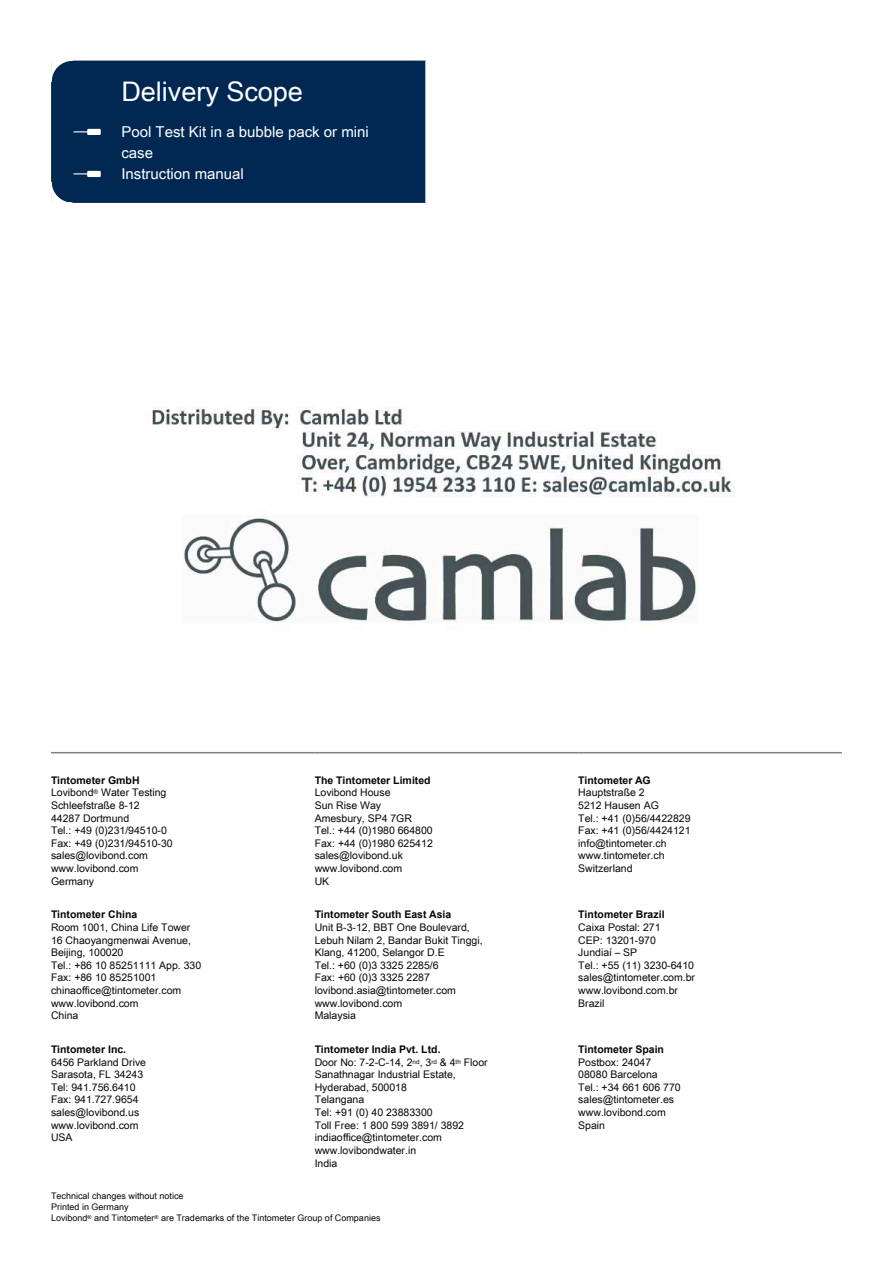
<style>
.page{position:relative;width:893px;height:1263px;background:#fff}
.page>*{position:absolute;margin:0;border:0;box-sizing:border-box;transform-origin:0 0}
.t1{font:27px "Arial Unicode MS";color:#fff}
.t2{font:15px/21px "Arial Unicode MS";color:#fff}
.t3{font:10.5px/12.6px "Arial Unicode MS";color:#080704}
.t4{font:700 10.5px "Arial";color:#080704}
.t5{font:9px/10.8px "Arial Unicode MS";color:#080704}
</style>
<div class="page">
<div style="left:51px;top:60px;width:375px;height:143px;background:#002853"></div>
<hr style="left:51px;top:752px;width:264px;height:1px;background:#838180">
<hr style="left:315px;top:752px;width:263px;height:1px;background:#838180">
<hr style="left:578px;top:752px;width:264px;height:1px;background:#838180">
<img style="left:152px;top:407px;width:583px;height:216px">
<h1 class="t1" style="left:121px;top:82px;width:183px">Delivery Scope</h1>
<h2 class="t2" style="left:121px;top:123px;width:249px">Pool Test Kit in a bubble pack or mini case<br>Instruction manual</h2>
<p class="t4" style="left:51px;top:776px;width:90px">Tintometer GmbH</p>
<p class="t3" style="left:51px;top:787px;width:123px">Lovibond<sup>®</sup> Water Testing<br>Schleefstraße 8-12<br>44287 Dortmund<br>Tel.: +49 (0)231/94510-0<br>Fax: +49 (0)231/94510-30 sales@lovibond.com www.lovibond.com<br>Germany</p>
<p class="t4" style="left:51px;top:911px;width:88px">Tintometer China</p>
<p class="t3" style="left:51px;top:922px;width:152px">Room 1001, China Life Tower<br>16 Chaoyangmenwai Avenue,<br>Beĳing, 100020<br>Tel.: +86 10 85251111 App. 330<br>Fax: +86 10 85251001 chinaoffice@tintometer.com www.lovibond.com<br>China</p>
<p class="t4" style="left:51px;top:1045px;width:77px">Tintometer Inc.</p>
<p class="t3" style="left:51px;top:1057px;width:97px">6456 Parkland Drive<br>Sarasota, FL 34243<br>Tel: 941.756.6410<br>Fax: 941.727.9654 sales@lovibond.us www.lovibond.com<br>USA</p>
<p class="t4" style="left:315px;top:776px;width:118px">The Tintometer Limited</p>
<p class="t3" style="left:315px;top:787px;width:120px">Lovibond House<br>Sun Rise Way<br>Amesbury, SP4 7GR<br>Tel.: +44 (0)1980 664800<br>Fax: +44 (0)1980 625412 sales@lovibond.uk www.lovibond.com<br>UK</p>
<p class="t4" style="left:315px;top:911px;width:138px">Tintometer South East Asia</p>
<p class="t3" style="left:315px;top:922px;width:169px">Unit B-3-12, BBT One Boulevard,<br>Lebuh Nilam 2, Bandar Bukit Tinggi,<br>Klang, 41200, Selangor D.E<br>Tel.: +60 (0)3 3325 2285/6<br>Fax: +60 (0)3 3325 2287 lovibond.asia@tintometer.com www.lovibond.com<br>Malaysia</p>
<p class="t4" style="left:315px;top:1045px;width:127px">Tintometer India Pvt. Ltd.</p>
<p class="t3" style="left:315px;top:1057px;width:174px">Door No: 7-2-C-14, 2<sup>nd</sup>, 3<sup>rd</sup> &amp; 4<sup>th</sup> Floor<br>Sanathnagar Industrial Estate,<br>Hyderabad, 500018<br>Telangana<br>Tel: +91 (0) 40 23883300<br>Toll Free: 1 800 599 3891/ 3892 indiaoffice@tintometer.com www.lovibondwater.in<br>India</p>
<p class="t5" style="left:51px;top:1191px;width:331px">Technical changes without notice<br>Printed in Germany<br>Lovibond<sup>®</sup> and Tintometer<sup>®</sup> are Trademarks of the Tintometer Group of Companies</p>
<p class="t4" style="left:578px;top:776px;width:74px">Tintometer AG</p>
<p class="t3" style="left:578px;top:787px;width:114px">Hauptstraße 2<br>5212 Hausen AG<br>Tel.: +41 (0)56/4422829<br>Fax: +41 (0)56/4424121 info@tintometer.ch www.tintometer.ch<br>Switzerland</p>
<p class="t4" style="left:578px;top:911px;width:88px">Tintometer Brazil</p>
<p class="t3" style="left:578px;top:922px;width:118px">Caixa Postal: 271<br>CEP: 13201-970<br>Jundiaí – SP<br>Tel.: +55 (11) 3230-6410 sales@tintometer.com.br www.lovibond.com.br<br>Brazil</p>
<p class="t4" style="left:578px;top:1045px;width:87px">Tintometer Spain</p>
<p class="t3" style="left:578px;top:1057px;width:104px">Postbox: 24047<br>08080 Barcelona<br>Tel.: +34 661 606 770 sales@tintometer.es www.lovibond.com<br>Spain</p>
</div>
